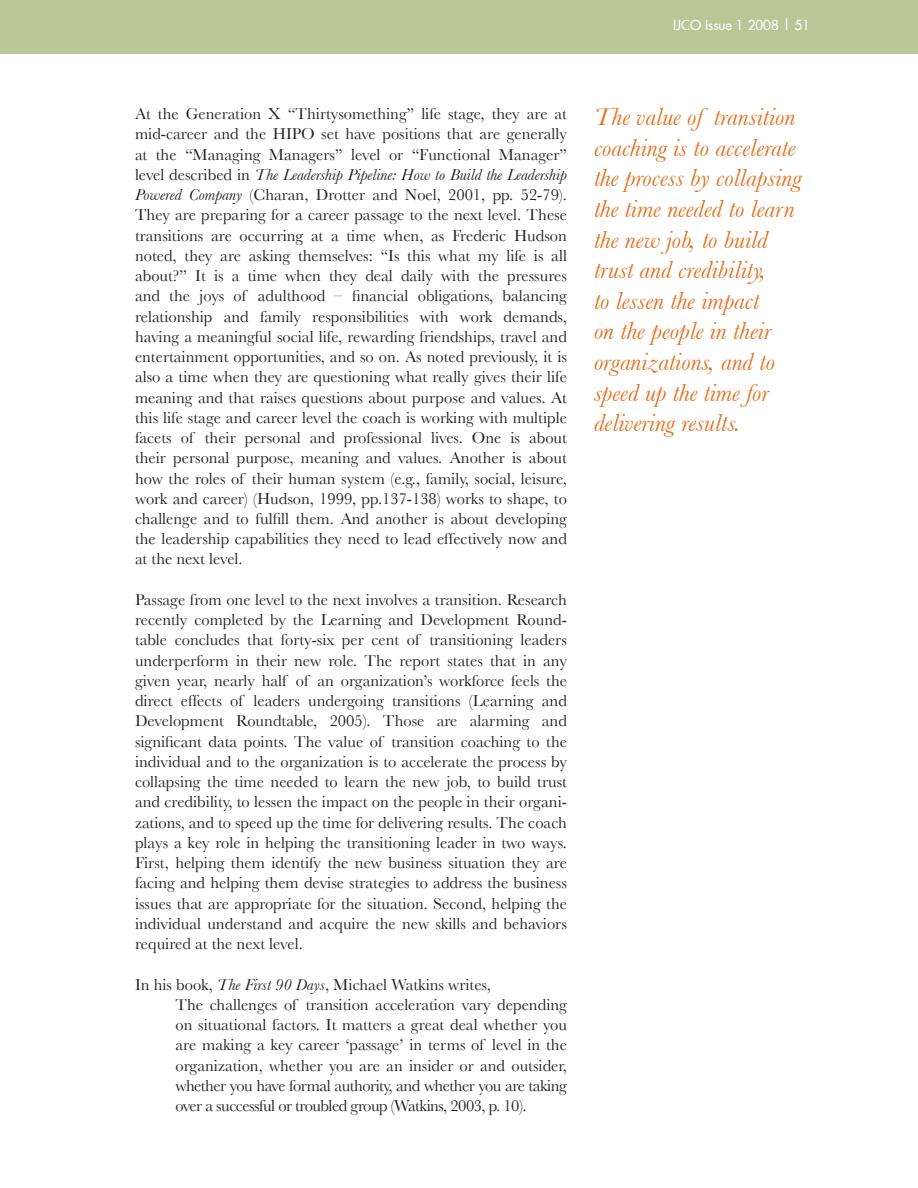
<style>
.page{position:relative;width:918px;height:1188px;background:#fff}
.page>*{position:absolute;margin:0;border:0;box-sizing:border-box;transform-origin:0 0}
.t1{font:italic 25.5px/30.6px "Baskerville";color:#e4701e}
.t2{font:16.5px/20.2px "Baskerville";color:#231f20;text-align:justify}
.t3{font:13.5px "Futura";color:#fff}
.s1{font-style:italic}
</style>
<div class="page">
<div style="left:0;top:0;width:918px;height:54px;background:#b6c896"></div>
<p class="t3" style="left:673px;top:16px;width:138px">IJCO Issue 1 2008 | 51</p>
<p class="t2" style="left:135px;top:103px;width:434px">At the Generation X “Thirtysomething” life stage, they are at mid-career and the HIPO set have positions that are generally at the “Managing Managers” level or “Functional Manager” level described in <span class="s1">The Leadership Pipeline: How to Build the Leadership Powered Company</span> (Charan, Drotter and Noel, 2001, pp. 52-79).<br>They are preparing for a career passage to the next level. These transitions are occurring at a time when, as Frederic Hudson noted, they are asking themselves: “Is this what my life is all about?” It is a time when they deal daily with the pressures and the joys of adulthood – financial obligations, balancing relationship and family responsibilities with work demands, having a meaningful social life, rewarding friendships, travel and entertainment opportunities, and so on. As noted previously, it is also a time when they are questioning what really gives their life meaning and that raises questions about purpose and values. At this life stage and career level the coach is working with multiple facets of their personal and professional lives. One is about their personal purpose, meaning and values. Another is about how the roles of their human system (e.g., family, social, leisure, work and career) (Hudson, 1999, pp.137-138) works to shape, to challenge and to fulfill them. And another is about developing the leadership capabilities they need to lead effectively now and at the next level.</p>
<p class="t2" style="left:135px;top:589px;width:434px">Passage from one level to the next involves a transition. Research recently completed by the Learning and Development Round&shy;table concludes that forty-six per cent of transitioning leaders underperform in their new role. The report states that in any given year, nearly half of an organization’s workforce feels the direct effects of leaders undergoing transitions (Learning and Development Roundtable, 2005). Those are alarming and significant data points. The value of transition coaching to the individual and to the organization is to accelerate the process by collapsing the time needed to learn the new job, to build trust and credibility, to lessen the impact on the people in their organi&shy;zations, and to speed up the time for delivering results. The coach plays a key role in helping the transitioning leader in two ways.<br>First, helping them identify the new business situation they are facing and helping them devise strategies to address the business issues that are appropriate for the situation. Second, helping the individual understand and acquire the new skills and behaviors required at the next level.</p>
<p class="t2" style="left:175px;top:974px;width:393px;text-align:left;text-indent:-40px">In his book, <span class="s1">The First 90 Days</span>, Michael Watkins writes,<br>The challenges of transition acceleration vary depending on situational factors. It matters a great deal whether you are making a key career ‘passage’ in terms of level in the organization, whether you are an insider or and outsider, whether you have formal authority, and whether you are taking over a successful or troubled group (Watkins, 2003, p. 10).</p>
<p class="t1" style="left:594px;top:101px;width:209px">The value of transition coaching is to accelerate the process by collapsing the time needed to learn the new job, to build trust and credibility,<br>to lessen the impact<br>on the people in their organizations, and to speed up the time for delivering results.</p>
</div>
